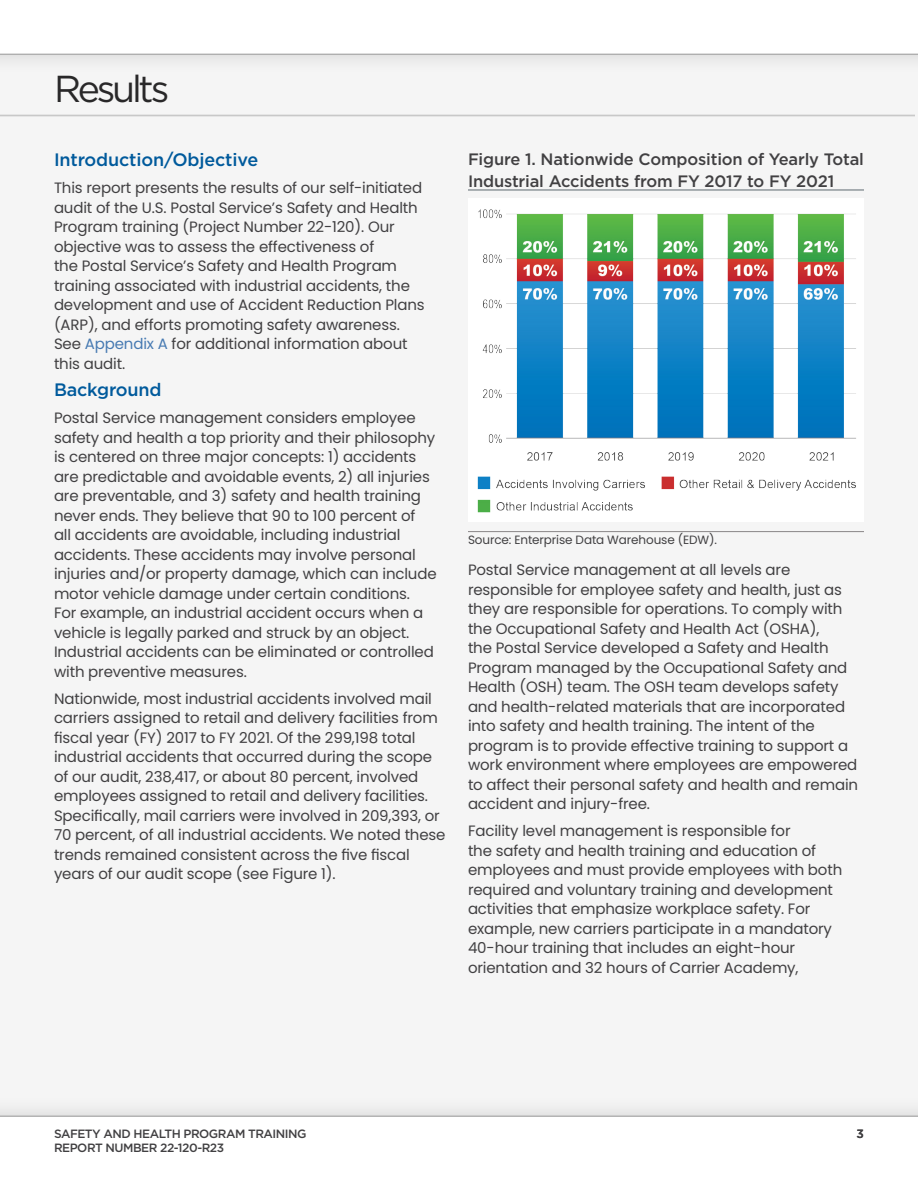
<style>
.page{position:relative;width:918px;height:1188px;background:#fff}
.page>*{position:absolute;margin:0;border:0;box-sizing:border-box;transform-origin:0 0}
.t1{font:37.5px "Gotham";letter-spacing:-.085em;color:#292829}
.t2{font:500 18px "Gotham";letter-spacing:-.01em;color:#005a9c}
.t3{font:500 16.5px/21.8px "Gotham";letter-spacing:-.01em;color:#414042}
.t4{font:15px/19.5px "Poppins";letter-spacing:-.01em;color:#414042}
.t5{font:500 12px "Gotham";letter-spacing:-.04em;color:#414042}
.t6{font:12px "Poppins";letter-spacing:-.01em;color:#414042}
.s1{color:#477ab2}
</style>
<div class="page">
<div style="left:0;top:0;width:918px;height:75px;background:#eee"></div>
<div style="left:0;top:0;width:918px;height:54px;background:#fff"></div>
<div style="left:0;top:1095px;width:918px;height:93px;background:#efefef"></div>
<div style="left:0;top:1116px;width:918px;height:72px;background:#fff"></div>
<div style="left:0;top:106px;width:918px;height:19px;background:#000;opacity:.2"></div>
<hr style="left:0;top:115px;width:915px;height:1px;background:#3e3e3e">
<hr style="left:0;top:116px;width:915px;height:1px;background:#3e3e3e">
<hr style="left:468px;top:190px;width:396px;height:1px;background:#5d696f">
<hr style="left:468px;top:531px;width:396px;height:1px;background:#8a8687">
<img style="left:477px;top:209px;width:379px;height:304px">
<h1 class="t1" style="left:54px;top:68px;width:117px">Results</h1>
<p class="t2" style="left:54px;top:150px;width:206px">Introduction/Objective</p>
<p class="t4" style="left:54px;top:178px;width:372px">This report presents the results of our self-initiated audit of the U.S. Postal Service’s Safety and Health Program training (Project Number 22-120). Our objective was to assess the effectiveness of<br>the Postal Service’s Safety and Health Program training associated with industrial accidents, the development and use of Accident Reduction Plans (ARP), and efforts promoting safety awareness.<br>See <span class="s1">Appendix A</span> for additional information about this audit.</p>
<p class="t2" style="left:54px;top:380px;width:109px">Background</p>
<p class="t4" style="left:54px;top:408px;width:384px">Postal Service management considers employee safety and health a top priority and their philosophy is centered on three major concepts: 1) accidents are predictable and avoidable events, 2) all injuries are preventable, and 3) safety and health training never ends. They believe that 90 to 100 percent of<br>all accidents are avoidable, including industrial accidents. These accidents may involve personal injuries and/or property damage, which can include motor vehicle damage under certain conditions.<br>For example, an industrial accident occurs when a vehicle is legally parked and struck by an object.<br>Industrial accidents can be eliminated or controlled with preventive measures.</p>
<p class="t4" style="left:54px;top:689px;width:393px">Nationwide, most industrial accidents involved mail carriers assigned to retail and delivery facilities from fiscal year (FY) 2017 to FY 2021. Of the 299,198 total industrial accidents that occurred during the scope of our audit, 238,417, or about 80 percent, involved employees assigned to retail and delivery facilities.<br>Specifically, mail carriers were involved in 209,393, or 70 percent, of all industrial accidents. We noted these trends remained consistent across the five fiscal years of our audit scope (see Figure 1).</p>
<p class="t3" style="left:468px;top:148px;width:397px">Figure 1. Nationwide Composition of Yearly Total<br>Industrial Accidents from FY 2017 to FY 2021</p>
<p class="t6" style="left:468px;top:533px;width:250px">Source: Enterprise Data Warehouse (EDW).</p>
<p class="t4" style="left:468px;top:560px;width:392px">Postal Service management at all levels are responsible for employee safety and health, just as they are responsible for operations. To comply with the Occupational Safety and Health Act (OSHA),<br>the Postal Service developed a Safety and Health Program managed by the Occupational Safety and Health (OSH) team. The OSH team develops safety and health-related materials that are incorporated into safety and health training. The intent of the program is to provide effective training to support a work environment where employees are empowered to affect their personal safety and health and remain accident and injury-free.</p>
<p class="t4" style="left:468px;top:821px;width:376px">Facility level management is responsible for<br>the safety and health training and education of employees and must provide employees with both required and voluntary training and development activities that emphasize workplace safety. For example, new carriers participate in a mandatory 40-hour training that includes an eight-hour orientation and 32 hours of Carrier Academy,</p>
<p class="t5" style="left:54px;top:1127px;width:254px">SAFETY AND HEALTH PROGRAM TRAINING</p>
<p class="t5" style="left:857px;top:1127px;width:9px">3</p>
<p class="t5" style="left:54px;top:1141px;width:172px">REPORT NUMBER 22-120-R23</p>
</div>
